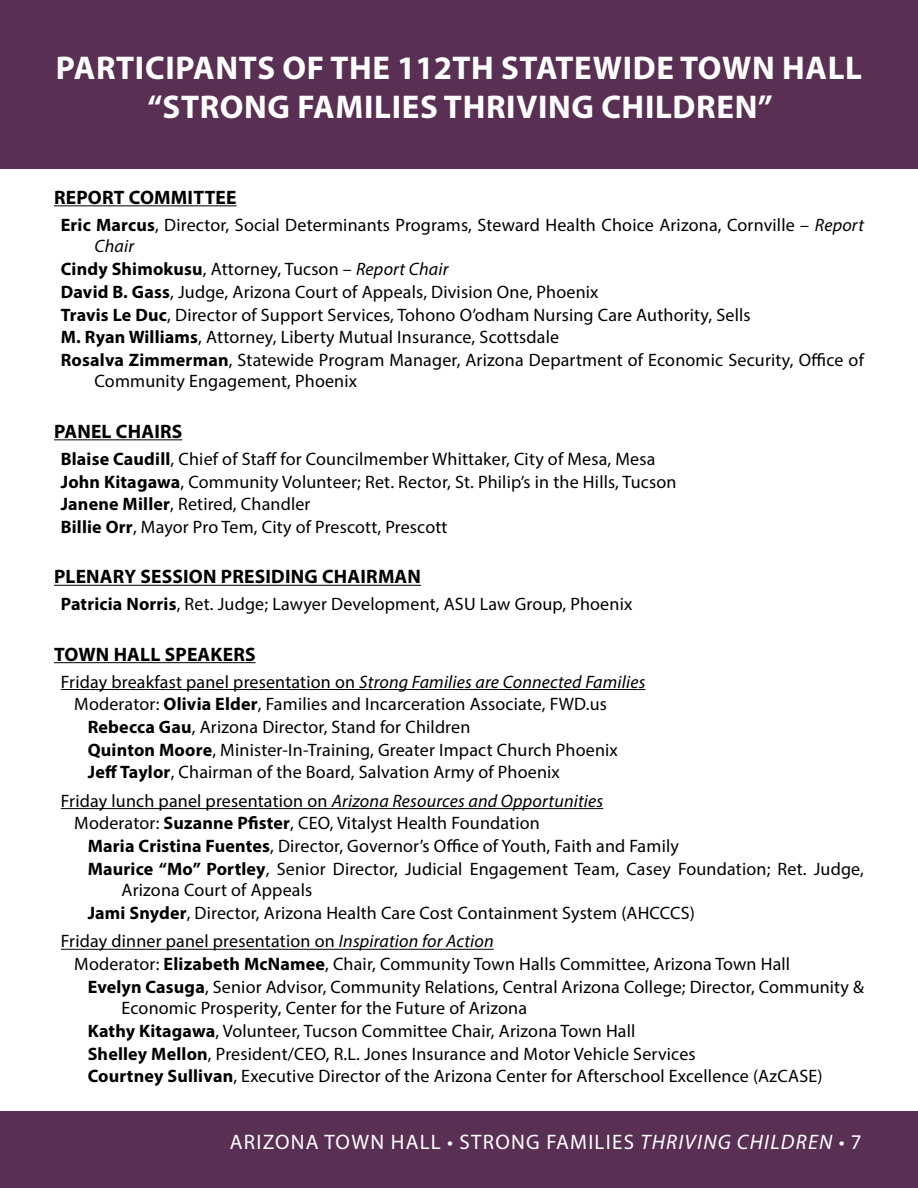
<style>
.page{position:relative;width:918px;height:1188px;background:#fff}
.page>*{position:absolute;margin:0;border:0;box-sizing:border-box;transform-origin:0 0}
.t1{font:700 33px/39.6px "Myriad Pro";letter-spacing:.02em;color:#fff;text-align:center}
.t2{font:21px "Myriad Pro";letter-spacing:.06em;color:#fff}
.t3{font:700 19.5px "Myriad Pro";letter-spacing:.01em;color:#000}
.t4{font:18px/22.6px "Myriad Pro";letter-spacing:.01em;color:#000}
.t5{font:italic 18px "Myriad Pro";letter-spacing:.01em;color:#000}
.s1{font-weight:700}
.s2{font-style:italic}
</style>
<div class="page">
<div style="left:0;top:0;width:918px;height:169px;background:#592f53"></div>
<div style="left:0;top:1112px;width:918px;height:76px;background:#592f53"></div>
<hr style="left:54px;top:205px;width:183px;height:1px;background:#000">
<hr style="left:54px;top:439px;width:128px;height:1px;background:#000">
<hr style="left:54px;top:585px;width:367px;height:1px;background:#000">
<hr style="left:54px;top:662px;width:202px;height:1px;background:#000">
<hr style="left:61px;top:689px;width:584px;height:1px;background:#000">
<hr style="left:61px;top:808px;width:542px;height:1px;background:#000">
<hr style="left:61px;top:949px;width:433px;height:1px;background:#000">
<h1 class="t1" style="left:56px;top:47px;width:808px">PARTICIPANTS OF THE 112TH STATEWIDE TOWN HALL “STRONG FAMILIES THRIVING CHILDREN”</h1>
<p class="t3" style="left:54px;top:185px;width:184px">REPORT COMMITTEE</p>
<p class="t4" style="left:61px;top:213px;width:805px"><span class="s1">Eric Marcus</span>, Director, Social Determinants Programs, Steward Health Choice Arizona, Cornville – <span class="s2">Report</span></p>
<p class="t5" style="left:95px;top:235px;width:41px">Chair</p>
<p class="t4" style="left:61px;top:258px;width:389px"><span class="s1">Cindy Shimokusu</span>, Attorney, Tucson – <span class="s2">Report Chair</span></p>
<p class="t4" style="left:61px;top:280px;width:539px"><span class="s1">David B. Gass</span>, Judge, Arizona Court of Appeals, Division One, Phoenix</p>
<p class="t4" style="left:61px;top:303px;width:692px"><span class="s1">Travis Le Duc</span>, Director of Support Services, Tohono O’odham Nursing Care Authority, Sells</p>
<p class="t4" style="left:61px;top:326px;width:500px"><span class="s1">M. Ryan Williams</span>, Attorney, Liberty Mutual Insurance, Scottsdale</p>
<p class="t4" style="left:61px;top:348px;width:805px"><span class="s1">Rosalva Zimmerman</span>, Statewide Program Manager, Arizona Department of Economic Security, Office of</p>
<p class="t4" style="left:95px;top:370px;width:264px">Community Engagement, Phoenix</p>
<p class="t3" style="left:54px;top:419px;width:130px">PANEL CHAIRS</p>
<p class="t4" style="left:61px;top:447px;width:617px"><span class="s1">Blaise Caudill</span>, Chief of Staff for Councilmember Whittaker, City of Mesa, Mesa <span class="s1">John Kitagawa</span>, Community Volunteer; Ret. Rector, St. Philip’s in the Hills, Tucson <span class="s1">Janene Miller</span>, Retired, Chandler<br><span class="s1">Billie Orr</span>, Mayor Pro Tem, City of Prescott, Prescott</p>
<p class="t3" style="left:54px;top:564px;width:369px">PLENARY SESSION PRESIDING CHAIRMAN</p>
<p class="t4" style="left:61px;top:593px;width:573px"><span class="s1">Patricia Norris</span>, Ret. Judge; Lawyer Development, ASU Law Group, Phoenix</p>
<p class="t3" style="left:54px;top:641px;width:203px">TOWN HALL SPEAKERS</p>
<p class="t4" style="left:61px;top:670px;width:586px">Friday breakfast panel presentation on <span class="s2">Strong Families are Connected Families</span></p>
<p class="t4" style="left:74px;top:693px;width:534px">Moderator: <span class="s1">Olivia Elder</span>, Families and Incarceration Associate, FWD.us</p>
<p class="t4" style="left:88px;top:715px;width:384px"><span class="s1">Rebecca Gau</span>, Arizona Director, Stand for Children</p>
<p class="t4" style="left:88px;top:738px;width:532px"><span class="s1">Quinton Moore</span>, Minister-In-Training, Greater Impact Church Phoenix</p>
<p class="t4" style="left:88px;top:761px;width:474px"><span class="s1">Jeff Taylor</span>, Chairman of the Board, Salvation Army of Phoenix</p>
<p class="t4" style="left:74px;top:789px;width:531px;text-indent:-14px">Friday lunch panel presentation on <span class="s2">Arizona Resources and Opportunities<br></span>Moderator: <span class="s1">Suzanne Pfister</span>, CEO, Vitalyst Health Foundation</p>
<p class="t4" style="left:88px;top:835px;width:593px"><span class="s1">Maria Cristina Fuentes</span>, Director, Governor’s Office of Youth, Faith and Family</p>
<p class="t4" style="left:88px;top:857px;width:778px"><span class="s1">Maurice “Mo” Portley</span>, Senior Director, Judicial Engagement Team, Casey Foundation; Ret. Judge,</p>
<p class="t4" style="left:122px;top:879px;width:192px">Arizona Court of Appeals</p>
<p class="t4" style="left:88px;top:901px;width:609px"><span class="s1">Jami Snyder</span>, Director, Arizona Health Care Cost Containment System (AHCCCS)</p>
<p class="t4" style="left:61px;top:930px;width:434px">Friday dinner panel presentation on <span class="s2">Inspiration for Action</span></p>
<p class="t4" style="left:74px;top:953px;width:717px">Moderator: <span class="s1">Elizabeth McNamee</span>, Chair, Community Town Halls Committee, Arizona Town Hall</p>
<p class="t4" style="left:88px;top:975px;width:778px"><span class="s1">Evelyn Casuga</span>, Senior Advisor, Community Relations, Central Arizona College; Director, Community &amp;</p>
<p class="t4" style="left:122px;top:997px;width:407px">Economic Prosperity, Center for the Future of Arizona</p>
<p class="t4" style="left:88px;top:1019px;width:549px"><span class="s1">Kathy Kitagawa</span>, Volunteer, Tucson Committee Chair, Arizona Town Hall</p>
<p class="t4" style="left:88px;top:1042px;width:609px"><span class="s1">Shelley Mellon</span>, President/CEO, R.L. Jones Insurance and Motor Vehicle Services</p>
<p class="t4" style="left:88px;top:1065px;width:736px"><span class="s1">Courtney Sullivan</span>, Executive Director of the Arizona Center for Afterschool Excellence (AzCASE)</p>
<p class="t2" style="left:230px;top:1129px;width:633px">ARIZONA TOWN HALL • STRONG FAMILIES <span class="s2">THRIVING CHILDREN</span> • 7</p>
</div>
